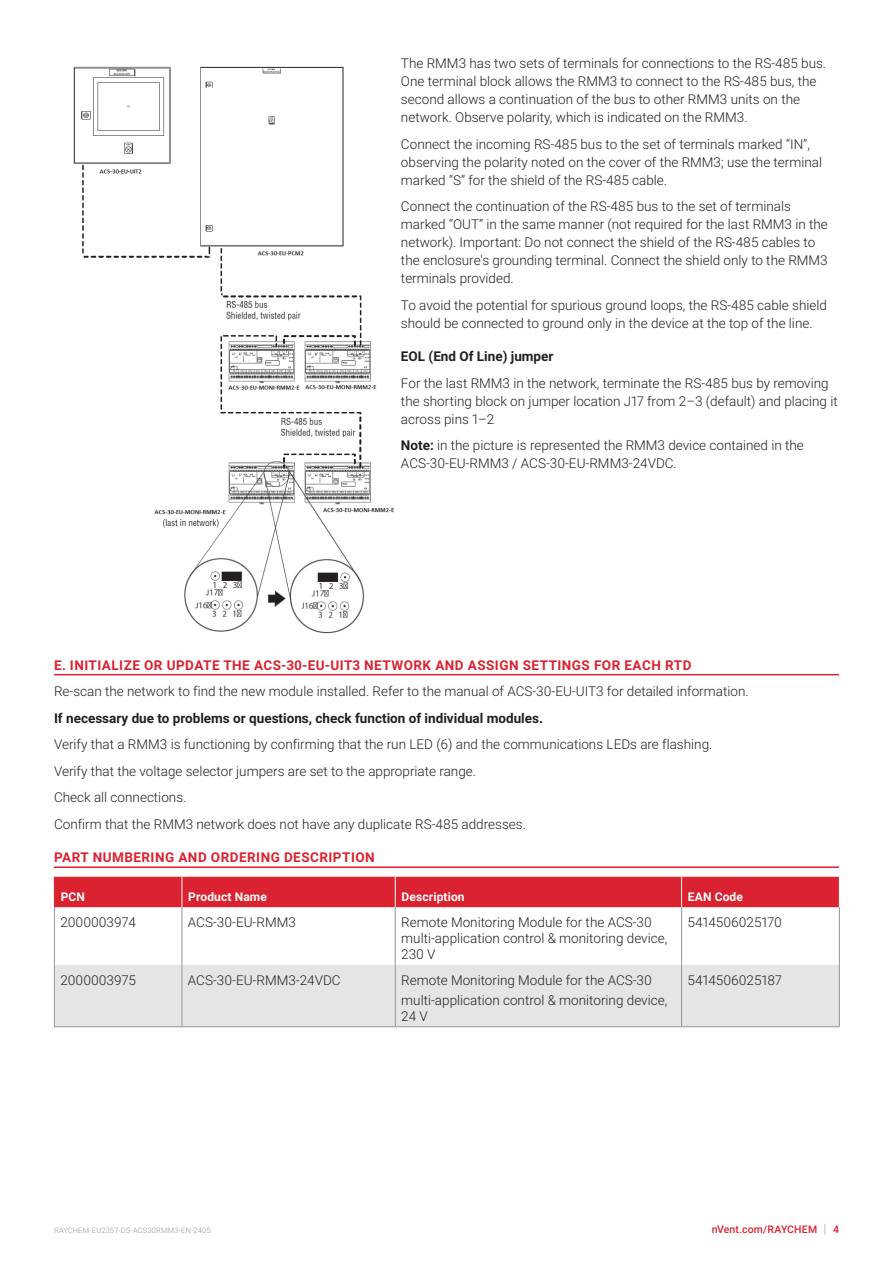
<style>
.page{position:relative;width:893px;height:1263px;background:#fff}
.page>*{position:absolute;margin:0;border:0;box-sizing:border-box;transform-origin:0 0}
.Text_-_nVent_Data_Sheet{font:300 13.5px/18px "Roboto";color:#231f20}
.Table_Text{font:300 13.5px/15.8px "Roboto";color:#231f20}
.Subhead{font:700 13.5px "Roboto";letter-spacing:.035em;color:#db2230}
.Text_-_nVent_Data_Sheet-2{font:700 13.5px "Roboto";color:#231f20}
.Subhead_2_-_nVent_Data_Sheet{font:700 13.5px "Roboto";color:#231f20}
.Table_Subhead{font:700 12px "Roboto";letter-spacing:.01em;color:#fff}
.t1{font:500 10.5px "Roboto";letter-spacing:.015em;color:#db2230}
.t2{font:300 7.5px "Roboto";letter-spacing:.015em;color:#8f959e}
.s1{font-weight:700}
.s2{font-weight:300;font-size:12.6px;color:#8f959e}
</style>
<div class="page">
<hr style="left:54px;top:674px;width:785px;height:1px;background:#db2230">
<hr style="left:54px;top:866px;width:785px;height:2px;background:#db2230">
<img style="left:73px;top:66px;width:321px;height:568px">
<div style="left:55px;top:877px;width:784px;height:30px;background:#db2230"></div>
<div style="left:55px;top:965px;width:784px;height:61px;background:#e5e5e8"></div>
<hr style="left:54px;top:877px;width:1px;height:30px;background:#db2230">
<hr style="left:182px;top:877px;width:1px;height:30px;background:#fff">
<hr style="left:395px;top:877px;width:1px;height:30px;background:#fff">
<hr style="left:681px;top:877px;width:1px;height:30px;background:#fff">
<hr style="left:54px;top:907px;width:1px;height:58px;background:#8f959e">
<hr style="left:182px;top:907px;width:1px;height:58px;background:#8f959e">
<hr style="left:395px;top:907px;width:1px;height:58px;background:#8f959e">
<hr style="left:681px;top:907px;width:1px;height:58px;background:#8f959e">
<hr style="left:839px;top:907px;width:1px;height:58px;background:#8f959e">
<hr style="left:54px;top:965px;width:1px;height:61px;background:#8f959e">
<hr style="left:182px;top:965px;width:1px;height:61px;background:#8f959e">
<hr style="left:395px;top:965px;width:1px;height:61px;background:#8f959e">
<hr style="left:681px;top:965px;width:1px;height:61px;background:#8f959e">
<hr style="left:839px;top:965px;width:1px;height:61px;background:#8f959e">
<hr style="left:54px;top:1026px;width:128px;height:1px;background:#8f959e">
<hr style="left:182px;top:1026px;width:213px;height:1px;background:#8f959e">
<hr style="left:395px;top:1026px;width:287px;height:1px;background:#8f959e">
<hr style="left:682px;top:1026px;width:158px;height:1px;background:#8f959e">
<p class="Text_-_nVent_Data_Sheet" style="left:401px;top:54px;width:427px">The RMM3 has two sets of terminals for connections to the RS-485 bus.<br>One terminal block allows the RMM3 to connect to the RS-485 bus, the second allows a continuation of the bus to other RMM3 units on the network. Observe polarity, which is indicated on the RMM3.</p>
<p class="Text_-_nVent_Data_Sheet" style="left:401px;top:134px;width:423px">Connect the incoming RS-485 bus to the set of terminals marked “IN”, observing the polarity noted on the cover of the RMM3; use the terminal marked “S” for the shield of the RS-485 cable.</p>
<p class="Text_-_nVent_Data_Sheet" style="left:401px;top:197px;width:428px">Connect the continuation of the RS-485 bus to the set of terminals marked “OUT” in the same manner (not required for the last RMM3 in the network). Important: Do not connect the shield of the RS-485 cables to the enclosure's grounding terminal. Connect the shield only to the RMM3 terminals provided.</p>
<p class="Text_-_nVent_Data_Sheet" style="left:401px;top:295px;width:428px">To avoid the potential for spurious ground loops, the RS-485 cable shield should be connected to ground only in the device at the top of the line.</p>
<p class="Subhead_2_-_nVent_Data_Sheet" style="left:401px;top:347px;width:154px">EOL (End Of Line) jumper</p>
<p class="Text_-_nVent_Data_Sheet" style="left:401px;top:373px;width:438px">For the last RMM3 in the network, terminate the RS-485 bus by removing the shorting block on jumper location J17 from 2–3 (default) and placing it across pins 1–2</p>
<p class="Text_-_nVent_Data_Sheet" style="left:401px;top:436px;width:404px"><span class="s1">Note:</span> in the picture is represented the RMM3 device contained in the<br>ACS‑30-EU-RMM3 / ACS-30-EU-RMM3-24VDC.</p>
<p class="Subhead" style="left:54px;top:655px;width:639px">E. INITIALIZE OR UPDATE THE ACS-30-EU-UIT3 NETWORK AND ASSIGN SETTINGS FOR EACH RTD</p>
<p class="Text_-_nVent_Data_Sheet" style="left:54px;top:682px;width:696px">Re-scan the network to find the new module installed. Refer to the manual of ACS-30-EU-UIT3 for detailed information.</p>
<p class="Text_-_nVent_Data_Sheet-2" style="left:54px;top:708px;width:490px">If necessary due to problems or questions, check function of individual modules.</p>
<p class="Text_-_nVent_Data_Sheet" style="left:54px;top:735px;width:660px">Verify that a RMM3 is functioning by confirming that the run LED (6) and the communications LEDs are flashing.</p>
<p class="Text_-_nVent_Data_Sheet" style="left:54px;top:761px;width:424px">Verify that the voltage selector jumpers are set to the appropriate range.</p>
<p class="Text_-_nVent_Data_Sheet" style="left:54px;top:788px;width:134px">Check all connections.</p>
<p class="Text_-_nVent_Data_Sheet" style="left:54px;top:814px;width:473px">Confirm that the RMM3 network does not have any duplicate RS-485 addresses.</p>
<p class="Subhead" style="left:54px;top:848px;width:322px">PART NUMBERING AND ORDERING DESCRIPTION</p>
<p class="Table_Subhead" style="left:61px;top:888px;width:26px">PCN</p>
<p class="Table_Subhead" style="left:188px;top:888px;width:80px">Product Name</p>
<p class="Table_Subhead" style="left:402px;top:888px;width:64px">Description</p>
<p class="Table_Subhead" style="left:688px;top:888px;width:57px">EAN Code</p>
<p class="Table_Text" style="left:60px;top:914px;width:77px">2000003974</p>
<p class="Table_Text" style="left:188px;top:914px;width:109px">ACS-30-EU-RMM3</p>
<p class="Table_Text" style="left:401px;top:914px;width:268px">Remote Monitoring Module for the ACS-30 multi-application control &amp; monitoring device,<br>230 V</p>
<p class="Table_Text" style="left:688px;top:914px;width:96px">5414506025170</p>
<p class="Table_Text" style="left:60px;top:972px;width:77px">2000003975</p>
<p class="Table_Text" style="left:188px;top:972px;width:154px">ACS-30-EU-RMM3-24VDC</p>
<p class="Table_Text" style="left:401px;top:972px;width:252px">Remote Monitoring Module for the ACS-30</p>
<p class="Table_Text" style="left:401px;top:992px;width:268px">multi-application control &amp; monitoring device,<br>24 V</p>
<p class="Table_Text" style="left:688px;top:972px;width:96px">5414506025187</p>
<p class="t2" style="left:54px;top:1225px;width:158px">RAYCHEM-EU2357-DS-ACS30RMM3-EN-2405</p>
<p class="t1" style="left:712px;top:1222px;width:129px">nVent.com/RAYCHEM <span class="s2">|</span> 4</p>
</div>
